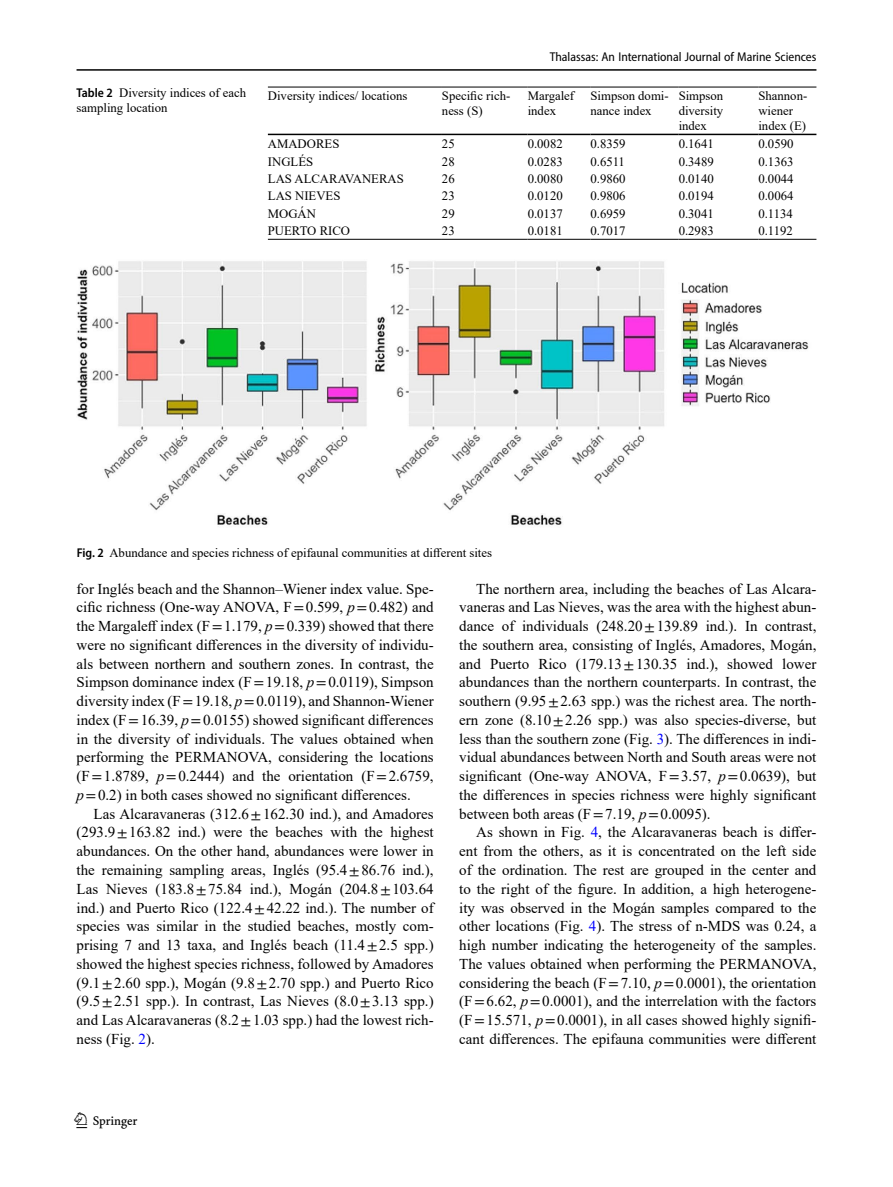
<style>
.page{position:relative;width:893px;height:1187px;background:#fff}
.page>*{position:absolute;margin:0;border:0;box-sizing:border-box;transform-origin:0 0}
.t1{font:22.5px "Springnew";color:#000}
.Body_Text_Indent{font:15px/18.8px "Times New Roman";color:#000;text-align:justify}
.Table_Body{font:12.75px "Times New Roman";color:#000}
.Table_Head{font:12.75px/15px "Times New Roman";color:#000}
.Figure_Caption{font:12.75px "Times New Roman";color:#000}
.t2{font:semi-condensed 12.75px "Myriad Pro";color:#000}
.Table_Caption_Side{font:12.75px/15px "Times New Roman";color:#000}
.s1{font-family:"Myriad Pro";font-weight:600;font-stretch:semi-condensed}
.s2{font-family:"STIX"}
.s3{font-style:italic}
.s4{color:#00f}
</style>
<div class="page">
<hr style="left:77px;top:69px;width:739px;height:2px;background:#000">
<img style="left:77px;top:261px;width:732px;height:264px">
<hr style="left:268px;top:134px;width:174px;height:1px;background:#000">
<hr style="left:442px;top:87px;width:86px;height:1px;background:#000">
<hr style="left:442px;top:134px;width:86px;height:1px;background:#000">
<hr style="left:528px;top:87px;width:62px;height:1px;background:#000">
<hr style="left:528px;top:134px;width:62px;height:1px;background:#000">
<hr style="left:590px;top:87px;width:89px;height:1px;background:#000">
<hr style="left:590px;top:134px;width:89px;height:1px;background:#000">
<hr style="left:679px;top:87px;width:79px;height:1px;background:#000">
<hr style="left:679px;top:134px;width:79px;height:1px;background:#000">
<hr style="left:758px;top:87px;width:58px;height:1px;background:#000">
<hr style="left:758px;top:134px;width:58px;height:1px;background:#000">
<hr style="left:268px;top:239px;width:174px;height:1px;background:#000">
<hr style="left:442px;top:239px;width:86px;height:1px;background:#000">
<hr style="left:528px;top:239px;width:62px;height:1px;background:#000">
<hr style="left:590px;top:239px;width:89px;height:1px;background:#000">
<hr style="left:679px;top:239px;width:79px;height:1px;background:#000">
<hr style="left:758px;top:239px;width:58px;height:1px;background:#000">
<hr style="left:268px;top:87px;width:174px;height:1px;background:#000">
<p class="Table_Caption_Side" style="left:77px;top:84px;width:171px"><span class="s1">Table 2</span> Diversity indices of each sampling location</p>
<p class="t2" style="left:550px;top:49px;width:268px">Thalassas: An International Journal of Marine Sciences</p>
<p class="Table_Head" style="left:268px;top:88px;width:141px">Diversity indices/ locations</p>
<p class="Table_Head" style="left:442px;top:88px;width:70px">Specific rich&shy;ness (S)</p>
<p class="Table_Head" style="left:528px;top:88px;width:48px">Margalef index</p>
<p class="Table_Head" style="left:590px;top:88px;width:80px">Simpson domi&shy;nance index</p>
<p class="Table_Head" style="left:679px;top:88px;width:46px;text-align:justify">Simpson diversity index</p>
<p class="Table_Head" style="left:758px;top:88px;width:50px">Shannon&shy;wiener index (E)</p>
<p class="Table_Body" style="left:268px;top:135px;width:73px">AMADORES</p>
<p class="Table_Body" style="left:442px;top:135px;width:14px">25</p>
<p class="Table_Body" style="left:528px;top:135px;width:37px">0.0082</p>
<p class="Table_Body" style="left:590px;top:135px;width:37px">0.8359</p>
<p class="Table_Body" style="left:679px;top:135px;width:37px">0.1641</p>
<p class="Table_Body" style="left:758px;top:135px;width:37px">0.0590</p>
<p class="Table_Body" style="left:268px;top:152px;width:47px">INGLÉS</p>
<p class="Table_Body" style="left:442px;top:152px;width:14px">28</p>
<p class="Table_Body" style="left:528px;top:152px;width:37px">0.0283</p>
<p class="Table_Body" style="left:590px;top:152px;width:36px">0.6511</p>
<p class="Table_Body" style="left:679px;top:152px;width:37px">0.3489</p>
<p class="Table_Body" style="left:758px;top:152px;width:37px">0.1363</p>
<p class="Table_Body" style="left:268px;top:170px;width:137px">LAS ALCARAVANERAS</p>
<p class="Table_Body" style="left:442px;top:170px;width:14px">26</p>
<p class="Table_Body" style="left:528px;top:170px;width:37px">0.0080</p>
<p class="Table_Body" style="left:590px;top:170px;width:37px">0.9860</p>
<p class="Table_Body" style="left:679px;top:170px;width:37px">0.0140</p>
<p class="Table_Body" style="left:758px;top:170px;width:37px">0.0044</p>
<p class="Table_Body" style="left:268px;top:187px;width:74px">LAS NIEVES</p>
<p class="Table_Body" style="left:442px;top:187px;width:14px">23</p>
<p class="Table_Body" style="left:528px;top:187px;width:37px">0.0120</p>
<p class="Table_Body" style="left:590px;top:187px;width:37px">0.9806</p>
<p class="Table_Body" style="left:679px;top:187px;width:37px">0.0194</p>
<p class="Table_Body" style="left:758px;top:187px;width:37px">0.0064</p>
<p class="Table_Body" style="left:268px;top:204px;width:50px">MOGÁN</p>
<p class="Table_Body" style="left:442px;top:204px;width:14px">29</p>
<p class="Table_Body" style="left:528px;top:204px;width:37px">0.0137</p>
<p class="Table_Body" style="left:590px;top:204px;width:37px">0.6959</p>
<p class="Table_Body" style="left:679px;top:204px;width:37px">0.3041</p>
<p class="Table_Body" style="left:758px;top:204px;width:36px">0.1134</p>
<p class="Table_Body" style="left:268px;top:222px;width:84px">PUERTO RICO</p>
<p class="Table_Body" style="left:442px;top:222px;width:14px">23</p>
<p class="Table_Body" style="left:528px;top:222px;width:37px">0.0181</p>
<p class="Table_Body" style="left:590px;top:222px;width:37px">0.7017</p>
<p class="Table_Body" style="left:679px;top:222px;width:37px">0.2983</p>
<p class="Table_Body" style="left:758px;top:222px;width:36px">0.1192</p>
<p class="Figure_Caption" style="left:77px;top:544px;width:417px"><span class="s1">Fig. 2</span> Abundance and species richness of epifaunal communities at different sites</p>
<p class="Body_Text_Indent" style="left:77px;top:578px;width:359px">for Inglés beach and the Shannon–Wiener index value. Spe&shy;cific richness (One-way ANOVA, F<span class="s2">=</span>0.599, <span class="s3">p</span><span class="s2">=</span>0.482) and the Margaleff index (F<span class="s2">=</span>1.179, <span class="s3">p</span><span class="s2">=</span>0.339) showed that there were no significant differences in the diversity of individu&shy;als between northern and southern zones. In contrast, the Simpson dominance index (F<span class="s2">=</span>19.18, <span class="s3">p</span><span class="s2">=</span>0.0119), Simpson diversity index (F<span class="s2">=</span>19.18, <span class="s3">p</span><span class="s2">=</span>0.0119), and Shannon-Wiener index (F<span class="s2">=</span>16.39, <span class="s3">p</span><span class="s2">=</span>0.0155) showed significant differences in the diversity of individuals. The values obtained when performing the PERMANOVA, considering the locations (F<span class="s2">=</span>1.8789, <span class="s3">p</span><span class="s2">=</span>0.2444) and the orientation (F<span class="s2">=</span>2.6759, <span class="s3">p</span><span class="s2">=</span>0.2) in both cases showed no significant differences.</p>
<p class="Body_Text_Indent" style="left:77px;top:803px;width:359px;text-indent:17px">Las Alcaravaneras (312.6<span class="s2">±</span>162.30 ind.), and Amadores (293.9<span class="s2">±</span>163.82 ind.) were the beaches with the highest abundances. On the other hand, abundances were lower in the remaining sampling areas, Inglés (95.4<span class="s2">±</span>86.76 ind.), Las Nieves (183.8<span class="s2">±</span>75.84 ind.), Mogán (204.8<span class="s2">±</span>103.64 ind.) and Puerto Rico (122.4<span class="s2">±</span>42.22 ind.). The number of species was similar in the studied beaches, mostly com&shy;prising 7 and 13 taxa, and Inglés beach (11.4<span class="s2">±</span>2.5 spp.) showed the highest species richness, followed by Amadores (9.1<span class="s2">±</span>2.60 spp.), Mogán (9.8<span class="s2">±</span>2.70 spp.) and Puerto Rico (9.5<span class="s2">±</span>2.51 spp.). In contrast, Las Nieves (8.0<span class="s2">±</span>3.13 spp.) and Las Alcaravaneras (8.2<span class="s2">±</span>1.03 spp.) had the lowest rich&shy;ness (Fig. <span class="s4">2</span>).</p>
<p class="Body_Text_Indent" style="left:459px;top:578px;width:359px;text-indent:17px">The northern area, including the beaches of Las Alcara&shy;vaneras and Las Nieves, was the area with the highest abun&shy;dance of individuals (248.20<span class="s2">±</span>139.89 ind.). In contrast, the southern area, consisting of Inglés, Amadores, Mogán, and Puerto Rico (179.13<span class="s2">±</span>130.35 ind.), showed lower abundances than the northern counterparts. In contrast, the southern (9.95<span class="s2">±</span>2.63 spp.) was the richest area. The north&shy;ern zone (8.10<span class="s2">±</span>2.26 spp.) was also species-diverse, but less than the southern zone (Fig. <span class="s4">3</span>). The differences in indi&shy;vidual abundances between North and South areas were not significant (One-way ANOVA, F<span class="s2">=</span>3.57, <span class="s3">p</span><span class="s2">=</span>0.0639), but the differences in species richness were highly significant between both areas (F<span class="s2">=</span>7.19, <span class="s3">p</span><span class="s2">=</span>0.0095).</p>
<p class="Body_Text_Indent" style="left:459px;top:822px;width:359px;text-indent:17px">As shown in Fig. <span class="s4">4</span>, the Alcaravaneras beach is differ&shy;ent from the others, as it is concentrated on the left side of the ordination. The rest are grouped in the center and to the right of the figure. In addition, a high heterogene&shy;ity was observed in the Mogán samples compared to the other locations (Fig. <span class="s4">4</span>). The stress of n-MDS was 0.24, a high number indicating the heterogeneity of the samples.<br>The values obtained when performing the PERMANOVA, considering the beach (F<span class="s2">=</span>7.10, <span class="s3">p</span><span class="s2">=</span>0.0001), the orientation (F<span class="s2">=</span>6.62, <span class="s3">p</span><span class="s2">=</span>0.0001), and the interrelation with the factors (F<span class="s2">=</span>15.571, <span class="s3">p</span><span class="s2">=</span>0.0001), in all cases showed highly signifi&shy;cant differences. The epifauna communities were different</p>
<h1 class="t1" style="left:77px;top:1107px;width:63px">1 3</h1>
</div>
